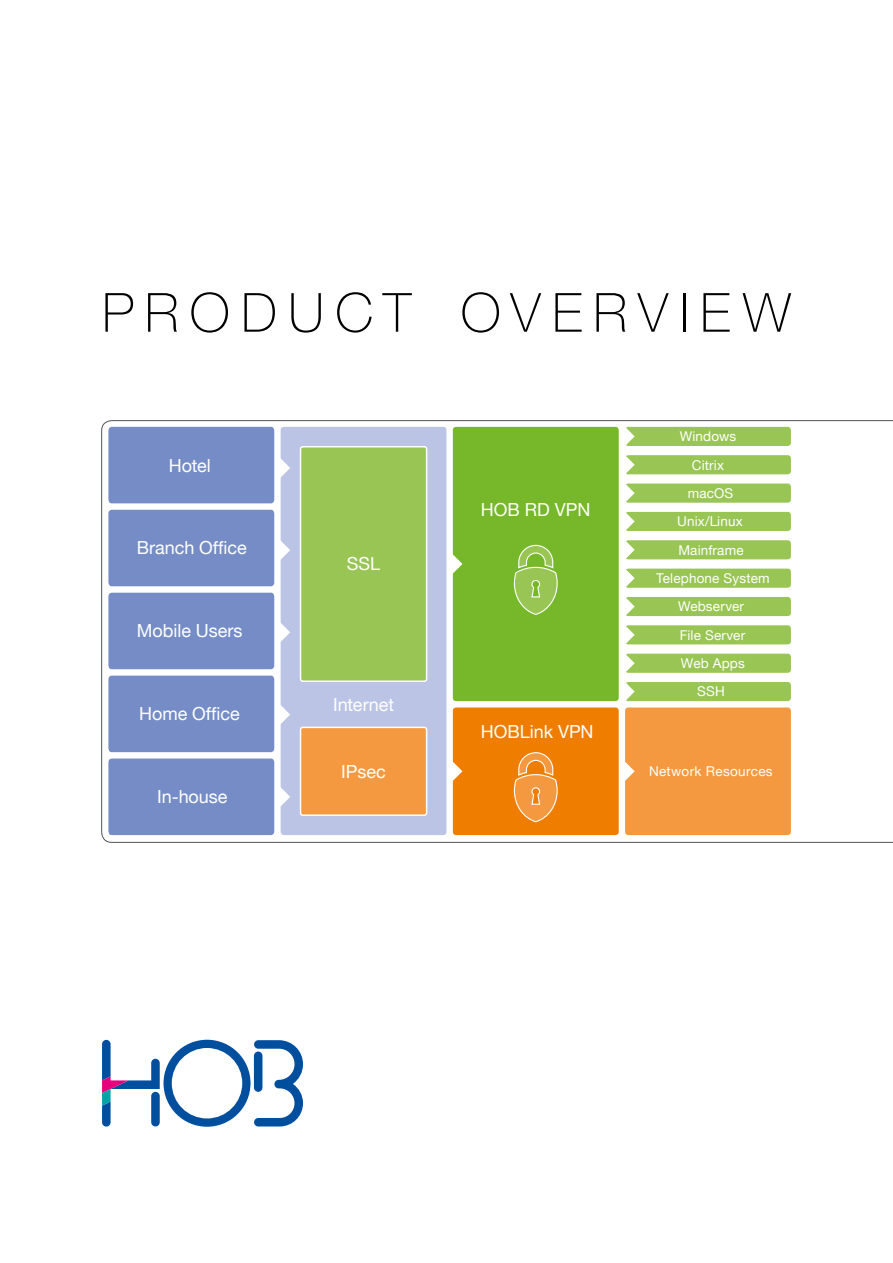
<style>
.page{position:relative;width:893px;height:1263px;background:#fff}
.page>*{position:absolute;margin:0;border:0;box-sizing:border-box;transform-origin:0 0}
.t1{font:100 54px "Helvetica Neue LT";letter-spacing:.2em;color:#000}
.t2{font:18px "Helvetica Neue LT";color:#fff}
.t3{font:13.5px/28.3px "Helvetica Neue LT";letter-spacing:.01em;color:#fff;text-align:center}
</style>
<div class="page">
<svg style="left:101px;top:420px;width:792px;height:423px"></svg>
<svg style="left:102px;top:1040px;width:201px;height:87px"></svg>
<div style="left:625px;top:427px;width:166px;height:19px;background:#99c555;border-radius:3px"></div>
<div style="left:625px;top:455px;width:166px;height:19px;background:#99c555;border-radius:3px"></div>
<div style="left:625px;top:483px;width:166px;height:20px;background:#99c555;border-radius:3px"></div>
<div style="left:625px;top:512px;width:166px;height:19px;background:#99c555;border-radius:3px"></div>
<div style="left:625px;top:540px;width:166px;height:19px;background:#99c555;border-radius:3px"></div>
<div style="left:625px;top:569px;width:166px;height:19px;background:#99c555;border-radius:3px"></div>
<div style="left:625px;top:597px;width:166px;height:19px;background:#99c555;border-radius:3px"></div>
<div style="left:625px;top:625px;width:166px;height:19px;background:#99c555;border-radius:3px"></div>
<div style="left:625px;top:654px;width:166px;height:19px;background:#99c555;border-radius:3px"></div>
<div style="left:625px;top:682px;width:166px;height:19px;background:#99c555;border-radius:3px"></div>
<div style="left:281px;top:427px;width:165px;height:408px;background:#bcc4e5;border-radius:3px"></div>
<div style="left:453px;top:427px;width:166px;height:274px;background:#76b82a;border-radius:3px"></div>
<div style="left:453px;top:707px;width:166px;height:128px;background:#ef7d00;border-radius:3px"></div>
<div style="left:108px;top:427px;width:166px;height:76px;background:#758cc6;border-radius:4px"></div>
<div style="left:108px;top:510px;width:166px;height:76px;background:#758cc6;border-radius:4px"></div>
<div style="left:108px;top:593px;width:166px;height:76px;background:#758cc6;border-radius:4px"></div>
<div style="left:108px;top:676px;width:166px;height:76px;background:#758cc6;border-radius:4px"></div>
<div style="left:108px;top:758px;width:166px;height:77px;background:#758cc6;border-radius:4px"></div>
<div style="left:625px;top:707px;width:166px;height:128px;background:#f4993f;border-radius:3px"></div>
<div style="left:301px;top:447px;width:126px;height:234px;background:#99c555;border-radius:2px"></div>
<div style="left:300px;top:446px;width:127px;height:236px;border:2px solid #fff;border-radius:2px"></div>
<div style="left:301px;top:727px;width:126px;height:88px;background:#f4993f;border-radius:2px"></div>
<div style="left:300px;top:727px;width:127px;height:89px;border:2px solid #fff;border-radius:2px"></div>
<svg style="left:622px;top:758px;width:13px;height:26px"></svg>
<svg style="left:277px;top:455px;width:13px;height:26px"></svg>
<svg style="left:277px;top:537px;width:13px;height:26px"></svg>
<svg style="left:277px;top:620px;width:13px;height:25px"></svg>
<svg style="left:277px;top:702px;width:13px;height:25px"></svg>
<svg style="left:277px;top:784px;width:13px;height:25px"></svg>
<svg style="left:450px;top:758px;width:12px;height:26px"></svg>
<svg style="left:450px;top:551px;width:12px;height:26px"></svg>
<svg style="left:513px;top:752px;width:45px;height:71px"></svg>
<svg style="left:622px;top:424px;width:13px;height:280px"></svg>
<svg style="left:513px;top:544px;width:45px;height:71px"></svg>
<h1 class="t1" style="left:102px;top:282px;width:690px">PRODUCT OVERVIEW</h1>
<h2 class="t2" style="left:169px;top:454px;width:44px">Hotel</h2>
<h2 class="t2" style="left:137px;top:537px;width:111px">Branch Office</h2>
<h2 class="t2" style="left:137px;top:620px;width:107px">Mobile Users</h2>
<h2 class="t2" style="left:139px;top:703px;width:102px">Home Office</h2>
<h2 class="t2" style="left:157px;top:786px;width:72px">In-house</h2>
<h2 class="t2" style="left:347px;top:553px;width:35px">SSL</h2>
<h2 class="t2" style="left:333px;top:694px;width:62px">Internet</h2>
<h2 class="t2" style="left:341px;top:761px;width:46px">IPsec</h2>
<h2 class="t2" style="left:481px;top:498px;width:111px">HOB RD VPN</h2>
<h2 class="t2" style="left:481px;top:721px;width:114px">HOBLink VPN</h2>
<p class="t3" style="left:680px;top:422px;width:58px">Windows<br>Citrix macOS</p>
<p class="t3" style="left:677px;top:507px;width:67px">Unix/Linux</p>
<p class="t3" style="left:656px;top:535px;width:115px">Mainframe<br>Telephone System<br>Webserver<br>File Server<br>Web Apps<br>SSH</p>
<p class="t3" style="left:649px;top:757px;width:125px">Network Resources</p>
</div>
